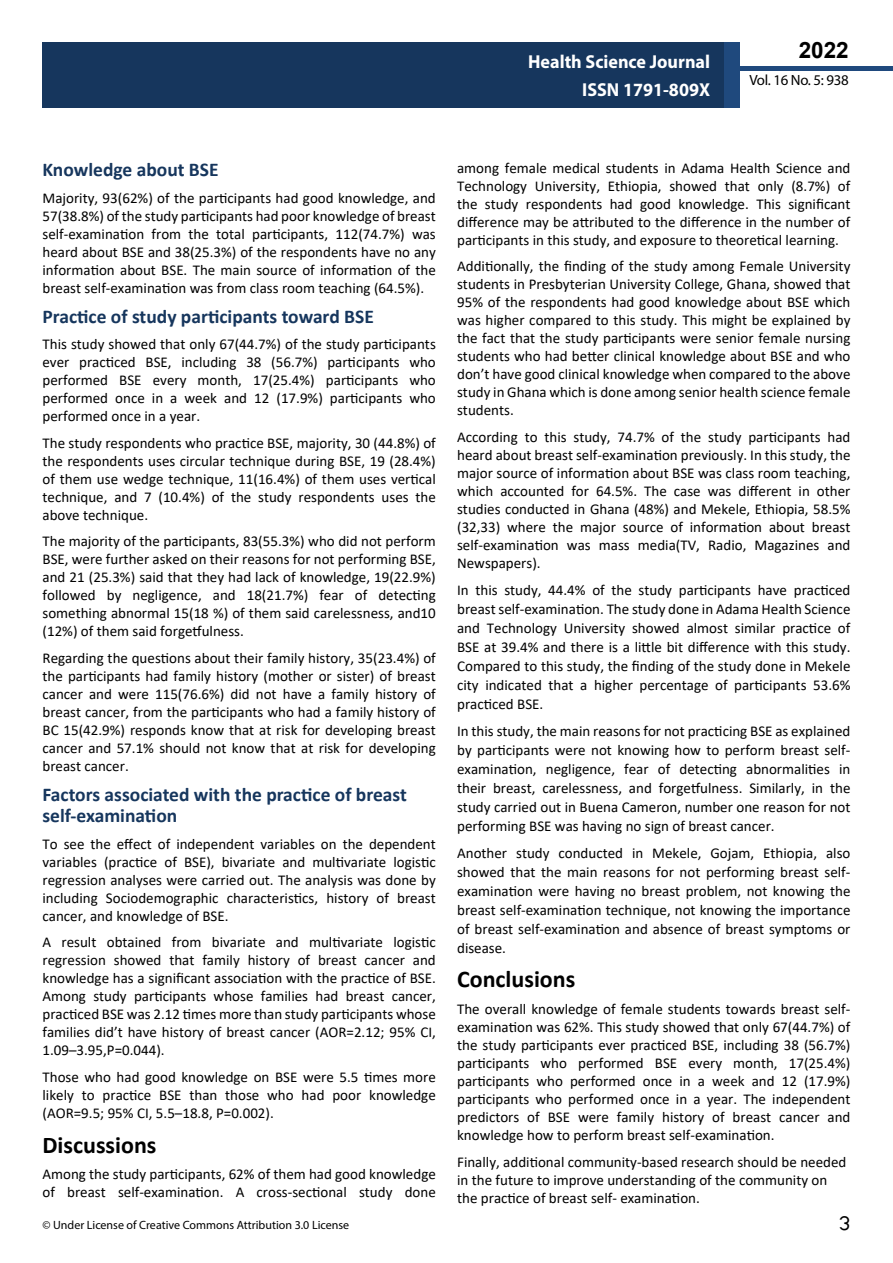
<style>
.page{position:relative;width:893px;height:1263px;background:#fff}
.page>*{position:absolute;margin:0;border:0;box-sizing:border-box;transform-origin:0 0}
.t1{font:25.5px "Tunga";color:#000}
.t2{font:700 24px "Calibri";color:#000}
.t3{font:700 22.5px "Arial";color:#000}
.t4{font:700 19.5px/21.5px "Calibri";color:#16365d}
.t5{font:700 18.75px/27.2px "Myriad Pro";color:#fff;text-align:right;scale:.96 1}
.t6{font:15px/18px "Calibri";color:#000;text-align:justify}
.t7{font:14.85px "Myriad Pro";letter-spacing:-.02em;color:#000}
.t8{font:12px "Myriad Pro";color:#000}
</style>
<div class="page">
<div style="left:722px;top:66px;width:171px;height:5px;background:#1f497d"></div>
<div style="left:43px;top:42px;width:682px;height:66px;background:#16365d"></div>
<div style="left:725px;top:42px;width:15px;height:66px;background:#1f497d"></div>
<p class="t5" style="left:528px;top:48px;width:191px">Health Science Journal<br>ISSN 1791-809X</p>
<h3 class="t3" style="left:799px;top:35px;width:52px">2022</h3>
<p class="t7" style="left:749px;top:71px;width:101px">Vol. 16 No. 5: 938</p>
<h3 class="t4" style="left:43px;top:159px;width:178px">Knowledge about BSE</h3>
<p class="t6" style="left:43px;top:188px;width:395px">Majority, 93(62%) of the participants had good knowledge, and 57(38.8%) of the study participants had poor knowledge of breast self-examination from the total participants, 112(74.7%) was heard about BSE and 38(25.3%) of the respondents have no any information about BSE. The main source of information of the breast self-examination was from class room teaching (64.5%).</p>
<h3 class="t4" style="left:43px;top:305px;width:333px">Practice of study participants toward BSE</h3>
<p class="t6" style="left:43px;top:335px;width:395px">This study showed that only 67(44.7%) of the study participants ever practiced BSE, including 38 (56.7%) participants who performed BSE every month, 17(25.4%) participants who performed once in a week and 12 (17.9%) participants who performed once in a year.</p>
<p class="t6" style="left:43px;top:433px;width:395px">The study respondents who practice BSE, majority, 30 (44.8%) of the respondents uses circular technique during BSE, 19 (28.4%) of them use wedge technique, 11(16.4%) of them uses vertical technique, and 7 (10.4%) of the study respondents uses the above technique.</p>
<p class="t6" style="left:43px;top:532px;width:395px">The majority of the participants, 83(55.3%) who did not perform BSE, were further asked on their reasons for not performing BSE, and 21 (25.3%) said that they had lack of knowledge, 19(22.9%) followed by negligence, and 18(21.7%) fear of detecting something abnormal 15(18 %) of them said carelessness, and10 (12%) of them said forgetfulness.</p>
<p class="t6" style="left:43px;top:648px;width:395px">Regarding the questions about their family history, 35(23.4%) of the participants had family history (mother or sister) of breast cancer and were 115(76.6%) did not have a family history of breast cancer, from the participants who had a family history of BC 15(42.9%) responds know that at risk for developing breast cancer and 57.1% should not know that at risk for developing breast cancer.</p>
<h3 class="t4" style="left:43px;top:783px;width:366px">Factors associated with the practice of breast self-examination</h3>
<p class="t6" style="left:43px;top:834px;width:395px">To see the effect of independent variables on the dependent variables (practice of BSE), bivariate and multivariate logistic regression analyses were carried out. The analysis was done by including Sociodemographic characteristics, history of breast cancer, and knowledge of BSE.</p>
<p class="t6" style="left:43px;top:933px;width:395px">A result obtained from bivariate and multivariate logistic regression showed that family history of breast cancer and knowledge has a significant association with the practice of BSE.<br>Among study participants whose families had breast cancer, practiced BSE was 2.12 times more than study participants whose families did’t have history of breast cancer (AOR=2.12; 95% CI, 1.09–3.95,P=0.044).</p>
<p class="t6" style="left:43px;top:1067px;width:395px">Those who had good knowledge on BSE were 5.5 times more likely to practice BSE than those who had poor knowledge (AOR=9.5; 95% CI, 5.5–18.8, P=0.002).</p>
<h2 class="t2" style="left:43px;top:1128px;width:115px">Discussions</h2>
<p class="t6" style="left:43px;top:1165px;width:395px">Among the study participants, 62% of them had good knowledge of breast self-examination. A cross-sectional study done</p>
<p class="t8" style="left:43px;top:1218px;width:308px">© Under License of Creative Commons Attribution 3.0 License</p>
<p class="t6" style="left:457px;top:158px;width:395px">among female medical students in Adama Health Science and Technology University, Ethiopia, showed that only (8.7%) of the study respondents had good knowledge. This significant difference may be attributed to the difference in the number of participants in this study, and exposure to theoretical learning.</p>
<p class="t6" style="left:457px;top:257px;width:395px">Additionally, the finding of the study among Female University students in Presbyterian University College, Ghana, showed that 95% of the respondents had good knowledge about BSE which was higher compared to this study. This might be explained by the fact that the study participants were senior female nursing students who had better clinical knowledge about BSE and who don’t have good clinical knowledge when compared to the above study in Ghana which is done among senior health science female students.</p>
<p class="t6" style="left:457px;top:427px;width:395px">According to this study, 74.7% of the study participants had heard about breast self-examination previously. In this study, the major source of information about BSE was class room teaching, which accounted for 64.5%. The case was different in other studies conducted in Ghana (48%) and Mekele, Ethiopia, 58.5% (32,33) where the major source of information about breast self-examination was mass media(TV, Radio, Magazines and Newspapers).</p>
<p class="t6" style="left:457px;top:580px;width:395px;line-height:18.9px">In this study, 44.4% of the study participants have practiced breast self-examination. The study done in Adama Health Science and Technology University showed almost similar practice of BSE at 39.4% and there is a little bit difference with this study.<br>Compared to this study, the finding of the study done in Mekele city indicated that a higher percentage of participants 53.6% practiced BSE.</p>
<p class="t6" style="left:457px;top:721px;width:395px;line-height:18.9px">In this study, the main reasons for not practicing BSE as explained by participants were not knowing how to perform breast self&shy;examination, negligence, fear of detecting abnormalities in their breast, carelessness, and forgetfulness. Similarly, in the study carried out in Buena Cameron, number one reason for not performing BSE was having no sign of breast cancer.</p>
<p class="t6" style="left:457px;top:843px;width:395px;line-height:18.9px">Another study conducted in Mekele, Gojam, Ethiopia, also showed that the main reasons for not performing breast self&shy;examination were having no breast problem, not knowing the breast self-examination technique, not knowing the importance of breast self-examination and absence of breast symptoms or disease.</p>
<h2 class="t2" style="left:457px;top:962px;width:120px">Conclusions</h2>
<p class="t6" style="left:457px;top:999px;width:395px">The overall knowledge of female students towards breast self&shy;examination was 62%. This study showed that only 67(44.7%) of the study participants ever practiced BSE, including 38 (56.7%) participants who performed BSE every month, 17(25.4%) participants who performed once in a week and 12 (17.9%) participants who performed once in a year. The independent predictors of BSE were family history of breast cancer and knowledge how to perform breast self-examination.</p>
<p class="t6" style="left:457px;top:1152px;width:391px;text-align:left">Finally, additional community-based research should be needed in the future to improve understanding of the community on the practice of breast self- examination.</p>
<h1 class="t1" style="left:839px;top:1206px;width:13px">3</h1>
</div>
